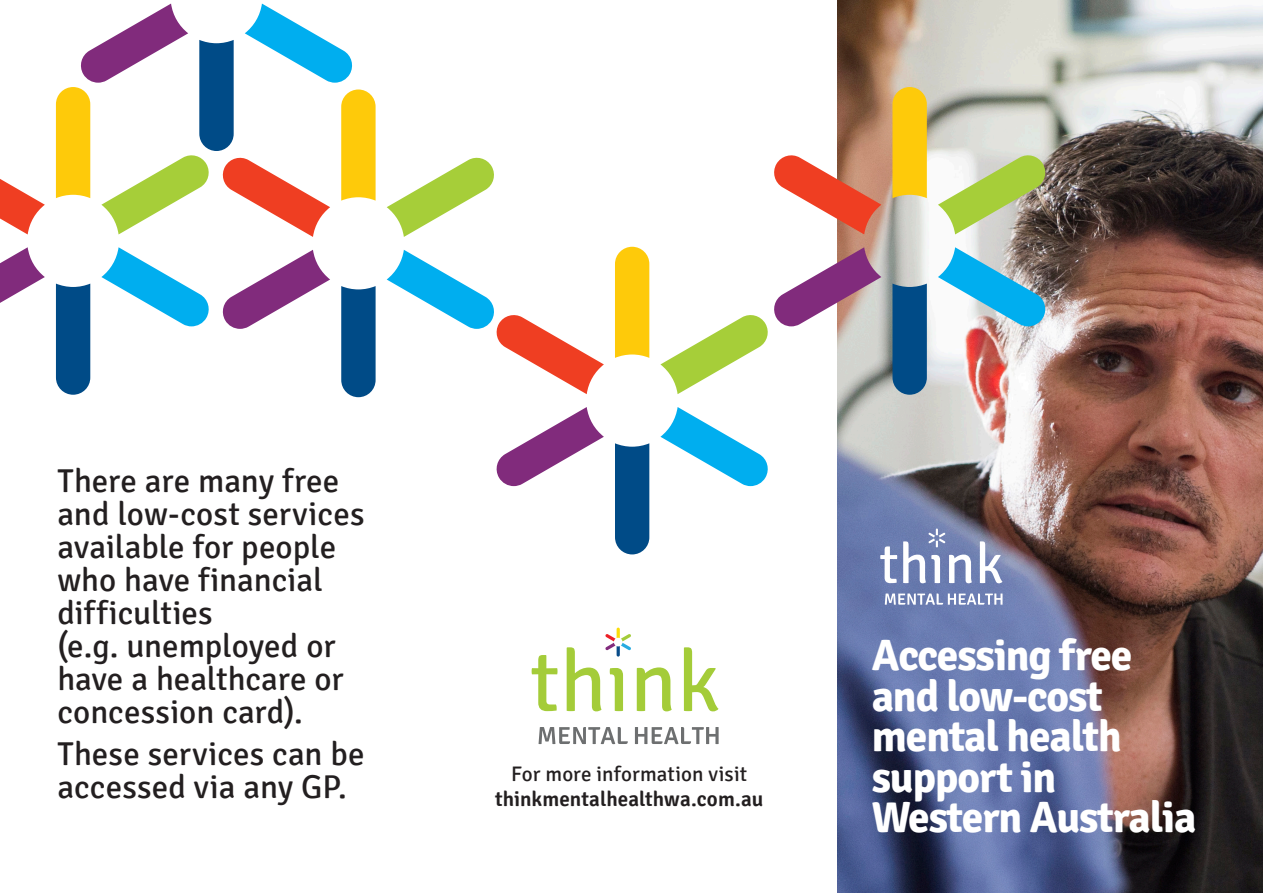
<style>
.page{position:relative;width:1263px;height:893px;background:#fff}
.page>*{position:absolute;margin:0;border:0;box-sizing:border-box;transform-origin:0 0}
.subhead{font:700 43.5px/40.5px "Signika";letter-spacing:-.025em;color:#fff}
.t1{font:33px/33px "Signika";color:#231f20}
.t2{font:600 21px/25.2px "Signika";color:#231f20;text-align:center}
.s1{font-weight:400}
</style>
<div class="page">
<img style="left:838px;top:0;width:425px;height:893px">
<svg style="left:938px;top:153px;width:110px;height:81px"></svg>
<svg style="left:938px;top:247px;width:110px;height:79px"></svg>
<svg style="left:774px;top:153px;width:107px;height:81px"></svg>
<svg style="left:892px;top:87px;width:35px;height:111px;background:#fac915"></svg>
<svg style="left:892px;top:284px;width:35px;height:111px;background:#0d538a"></svg>
<svg style="left:532px;top:655px;width:25px;height:56px"></svg>
<svg style="left:567px;top:628px;width:64px;height:83px"></svg>
<svg style="left:637px;top:667px;width:35px;height:44px"></svg>
<svg style="left:684px;top:647px;width:34px;height:64px"></svg>
<svg style="left:538px;top:727px;width:90px;height:17px"></svg>
<svg style="left:635px;top:727px;width:84px;height:17px"></svg>
<svg style="left:660px;top:247px;width:221px;height:147px"></svg>
<svg style="left:496px;top:407px;width:108px;height:79px"></svg>
<svg style="left:660px;top:407px;width:108px;height:79px"></svg>
<div style="left:615px;top:247px;width:34px;height:111px;background:#feca0a"></div>
<div style="left:615px;top:443px;width:34px;height:111px;background:#004b87"></div>
<svg style="left:387px;top:157px;width:107px;height:80px"></svg>
<svg style="left:222px;top:250px;width:108px;height:79px"></svg>
<svg style="left:387px;top:250px;width:217px;height:144px"></svg>
<svg style="left:341px;top:286px;width:35px;height:111px;background:#11578f"></svg>
<svg style="left:0;top:247px;width:45px;height:56px"></svg>
<svg style="left:101px;top:247px;width:108px;height:79px"></svg>
<svg style="left:0;top:179px;width:45px;height:55px"></svg>
<div style="left:56px;top:284px;width:34px;height:111px;background:#004b87"></div>
<svg style="left:56px;top:4px;width:320px;height:233px"></svg>
<svg style="left:880px;top:546px;width:17px;height:37px"></svg>
<svg style="left:903px;top:528px;width:69px;height:55px"></svg>
<svg style="left:980px;top:541px;width:22px;height:42px"></svg>
<svg style="left:885px;top:593px;width:117px;height:12px"></svg>
<p class="t1" style="left:57px;top:465px;width:309px">There are many free and low-cost services available for people who have financial difficulties<br>(e.g. unemployed or have a healthcare or concession card).</p>
<p class="t1" style="left:57px;top:738px;width:309px">These services can be accessed via any GP.</p>
<p class="t2" style="left:495px;top:762px;width:270px"><span class="s1">For more information visit </span>thinkmentalhealthwa.com.au</p>
<p class="subhead" style="left:872px;top:636px;width:326px">Accessing free and low-cost mental health support in<br>Western Australia</p>
</div>
